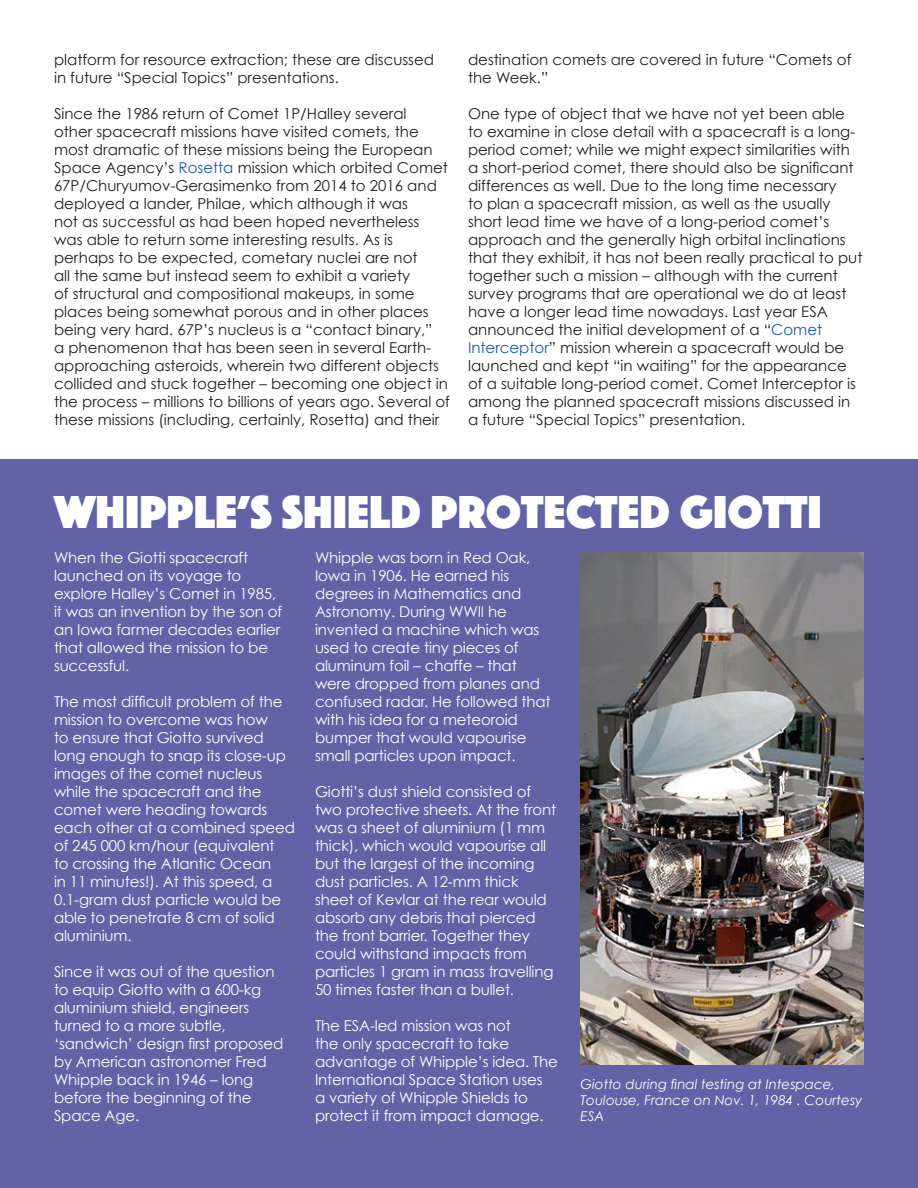
<style>
.page{position:relative;width:918px;height:1188px;background:#fff}
.page>*{position:absolute;margin:0;border:0;box-sizing:border-box;transform-origin:0 0}
.t1{font:48px "Phosphate Solid";color:#fff}
.Body_Type{font:15px/18px "Century Gothic";color:#231f20}
.Body_Type-2{font:15px/18px "Century Gothic";letter-spacing:-.01em;color:#fff}
.Cutlines{font:italic 13.5px/16.2px "Century Gothic";color:#fff}
.s1{color:#195aaf}
</style>
<div class="page">
<div style="left:0;top:459px;width:918px;height:729px;background:#6163a6"></div>
<img style="left:580px;top:552px;width:284px;height:513px">
<p class="Body_Type" style="left:54px;top:51px;width:382px">platform for resource extraction; these are discussed in future “Special Topics” presentations.</p>
<p class="Body_Type" style="left:54px;top:105px;width:398px">Since the 1986 return of Comet 1P/Halley several<br>other spacecraft missions have visited comets, the most dramatic of these missions being the European Space Agency’s <span class="s1">Rosetta</span> mission which orbited Comet 67P/Churyumov-Gerasimenko from 2014 to 2016 and deployed a lander, Philae, which although it was<br>not as successful as had been hoped nevertheless was able to return some interesting results. As is perhaps to be expected, cometary nuclei are not<br>all the same but instead seem to exhibit a variety<br>of structural and compositional makeups, in some places being somewhat porous and in other places being very hard. 67P’s nucleus is a “contact binary,”<br>a phenomenon that has been seen in several Earth&shy;approaching asteroids, wherein two different objects collided and stuck together – becoming one object in the process – millions to billions of years ago. Several of these missions (including, certainly, Rosetta) and their</p>
<p class="Body_Type" style="left:468px;top:51px;width:385px">destination comets are covered in future “Comets of the Week.”</p>
<p class="Body_Type" style="left:468px;top:105px;width:396px">One type of object that we have not yet been able to examine in close detail with a spacecraft is a long&shy;period comet; while we might expect similarities with a short-period comet, there should also be significant differences as well. Due to the long time necessary<br>to plan a spacecraft mission, as well as the usually short lead time we have of a long-period comet’s approach and the generally high orbital inclinations that they exhibit, it has not been really practical to put together such a mission – although with the current survey programs that are operational we do at least have a longer lead time nowadays. Last year ESA announced the initial development of a “<span class="s1">Comet Interceptor</span>” mission wherein a spacecraft would be launched and kept “in waiting” for the appearance of a suitable long-period comet. Comet Interceptor is among the planned spacecraft missions discussed in a future “Special Topics” presentation.</p>
<p class="t1" style="left:54px;top:478px;width:769px">WHIPPLE’S SHIELD PROTECTED GIOTTI</p>
<p class="Body_Type-2" style="left:54px;top:549px;width:230px">When the Giotti spacecraft launched on its voyage to explore Halley’s Comet in 1985, it was an invention by the son of an Iowa farmer decades earlier that allowed the mission to be successful.</p>
<p class="Body_Type-2" style="left:54px;top:693px;width:243px">The most difficult problem of the mission to overcome was how<br>to ensure that Giotto survived long enough to snap its close-up images of the comet nucleus while the spacecraft and the comet were heading towards each other at a combined speed of 245 000 km/hour (equivalent<br>to crossing the Atlantic Ocean<br>in 11 minutes!). At this speed, a<br>0.1-gram dust particle would be able to penetrate 8 cm of solid aluminium.</p>
<p class="Body_Type-2" style="left:54px;top:963px;width:231px">Since it was out of the question to equip Giotto with a 600-kg aluminium shield, engineers turned to a more subtle, ‘sandwich’ design first proposed by American astronomer Fred<br>Whipple back in 1946 – long before the beginning of the<br>Space Age.</p>
<p class="Body_Type-2" style="left:315px;top:549px;width:237px">Whipple was born in Red Oak,<br>Iowa in 1906. He earned his degrees in Mathematics and<br>Astronomy. During WWII he invented a machine which was used to create tiny pieces of aluminum foil – chaffe – that were dropped from planes and confused radar. He followed that with his idea for a meteoroid bumper that would vapourise small particles upon impact.</p>
<p class="Body_Type-2" style="left:315px;top:783px;width:243px">Giotti’s dust shield consisted of two protective sheets. At the front was a sheet of aluminium (1 mm thick), which would vapourise all but the largest of the incoming dust particles. A 12-mm thick sheet of Kevlar at the rear would absorb any debris that pierced the front barrier. Together they could withstand impacts from particles 1 gram in mass travelling<br>50 times faster than a bullet.</p>
<p class="Body_Type-2" style="left:315px;top:1017px;width:244px">The ESA-led mission was not<br>the only spacecraft to take advantage of Whipple’s idea. The<br>International Space Station uses<br>a variety of Whipple Shields to protect it from impact damage.</p>
<p class="Cutlines" style="left:580px;top:1075px;width:283px">Giotto during final testing at Intespace,<br>Toulouse, France on Nov. 1, 1984 . Courtesy<br>ESA</p>
</div>
